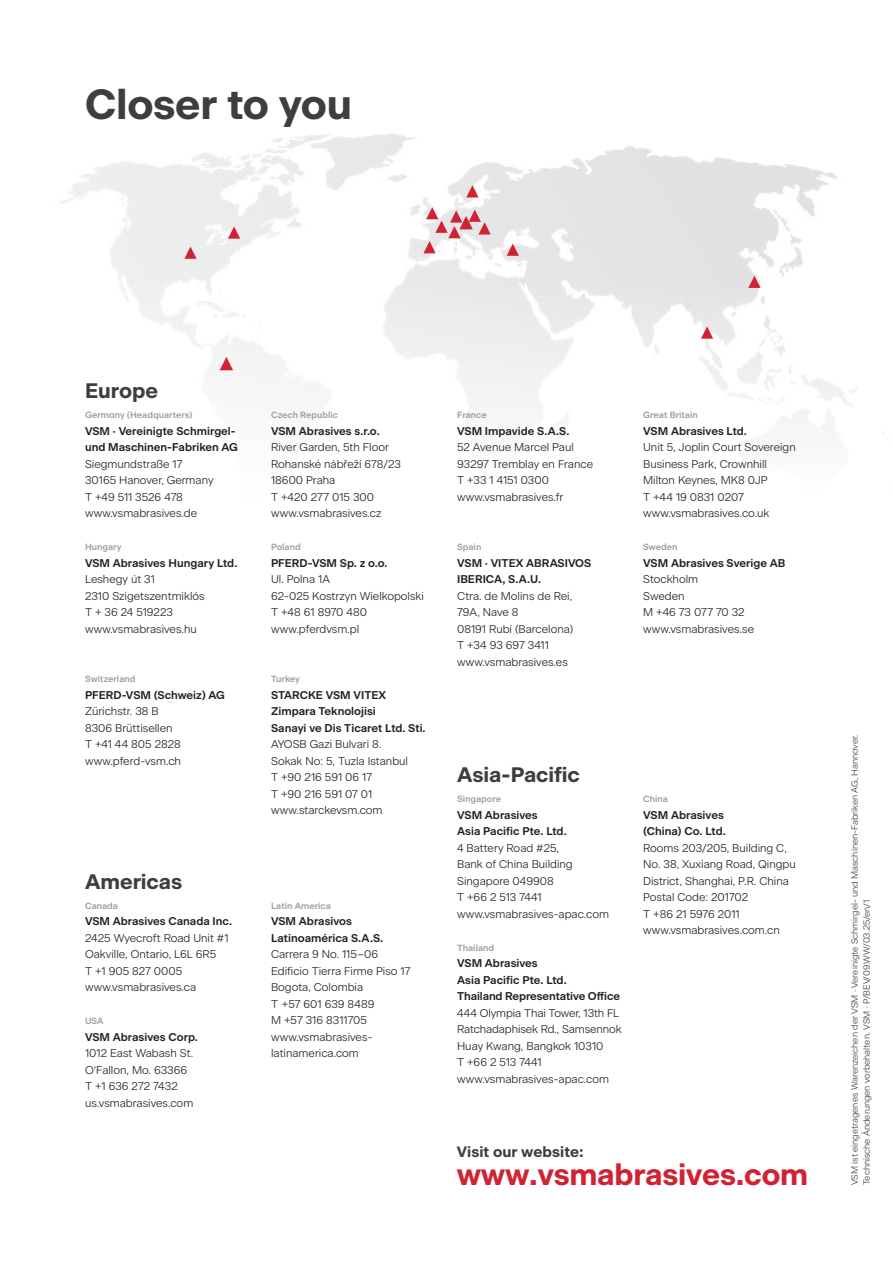
<style>
.page{position:relative;width:893px;height:1263px;background:#fff}
.page>*{position:absolute;margin:0;border:0;box-sizing:border-box;transform-origin:0 0}
.t1{font:700 42px "Beausite Classic";letter-spacing:-.005em;color:#3e3e3f}
.t2{font:700 30px "Beausite Classic";letter-spacing:-.005em;color:#d12233}
.t3{font:700 21px "Beausite Classic";letter-spacing:-.005em;color:#3e3e3f}
.t4{font:700 15px "Beausite Classic";letter-spacing:.005em;color:#3e3e3f}
.t5{font:300 11.25px/16.5px "Beausite Classic";color:#231f20}
.t6{font:600 11.25px/16.5px "Beausite Classic";color:#231f20}
.t7{font:300 9px/12px "Beausite Classic";color:#3e3e3f}
.t8{font:600 9px "Beausite Classic";color:#9d9fa2}
</style>
<div class="page">
<img style="left:60px;top:134px;width:797px;height:304px">
<svg style="left:228px;top:226px;width:12px;height:13px"></svg>
<svg style="left:466px;top:185px;width:12px;height:12px"></svg>
<svg style="left:184px;top:247px;width:13px;height:12px"></svg>
<svg style="left:507px;top:244px;width:12px;height:12px"></svg>
<svg style="left:748px;top:276px;width:13px;height:12px"></svg>
<svg style="left:701px;top:326px;width:12px;height:13px"></svg>
<svg style="left:220px;top:357px;width:13px;height:13px"></svg>
<svg style="left:423px;top:207px;width:68px;height:46px"></svg>
<h1 class="t1" style="left:85px;top:72px;width:269px">Closer to you</h1>
<h3 class="t3" style="left:85px;top:375px;width:75px">Europe</h3>
<p class="t8" style="left:85px;top:408px;width:109px">Germany (Headquarters)</p>
<p class="t6" style="left:85px;top:422px;width:155px">VSM · Vereinigte Schmirgel&shy;und Maschinen-Fabriken AG</p>
<p class="t5" style="left:85px;top:455px;width:130px">Siegmundstraße 17<br>30165 Hanover, Germany<br>T +49 511 3526 478 www.vsmabrasives.de</p>
<p class="t8" style="left:85px;top:540px;width:38px">Hungary</p>
<p class="t6" style="left:85px;top:554px;width:154px">VSM Abrasives Hungary Ltd.</p>
<p class="t5" style="left:85px;top:570px;width:121px">Leshegy út 31<br>2310 Szigetszentmiklós<br>T + 36 24 519223 www.vsmabrasives.hu</p>
<p class="t8" style="left:85px;top:672px;width:52px">Switzerland</p>
<p class="t6" style="left:85px;top:686px;width:142px">PFERD-VSM (Schweiz) AG</p>
<p class="t5" style="left:85px;top:702px;width:97px">Zürichstr. 38 B<br>8306 Brüttisellen<br>T +41 44 805 2828 www.pferd-vsm.ch</p>
<h3 class="t3" style="left:85px;top:865px;width:99px">Americas</h3>
<p class="t8" style="left:85px;top:899px;width:35px">Canada</p>
<p class="t6" style="left:85px;top:912px;width:149px">VSM Abrasives Canada Inc.</p>
<p class="t5" style="left:85px;top:928px;width:145px">2425 Wyecroft Road Unit #1<br>Oakville, Ontario, L6L 6R5<br>T +1 905 827 0005 www.vsmabrasives.ca</p>
<p class="t8" style="left:85px;top:1014px;width:20px">USA</p>
<p class="t6" style="left:85px;top:1028px;width:114px">VSM Abrasives Corp.</p>
<p class="t5" style="left:85px;top:1044px;width:110px">1012 East Wabash St.<br>O‘Fallon, Mo. 63366<br>T +1 636 272 7432 us.vsmabrasives.com</p>
<p class="t8" style="left:271px;top:408px;width:69px">Czech Republic</p>
<p class="t6" style="left:271px;top:422px;width:110px">VSM Abrasives s.r.o.</p>
<p class="t5" style="left:271px;top:438px;width:131px">River Garden, 5th Floor<br>Rohanské nábřeží 678/23<br>18600 Praha<br>T +420 277 015 300 www.vsmabrasives.cz</p>
<p class="t8" style="left:271px;top:540px;width:31px">Poland</p>
<p class="t6" style="left:271px;top:554px;width:118px">PFERD-VSM Sp. z o.o.</p>
<p class="t5" style="left:271px;top:570px;width:154px">Ul. Polna 1A<br>62-025 Kostrzyn Wielkopolski<br>T +48 61 8970 480 www.pferdvsm.pl</p>
<p class="t8" style="left:271px;top:672px;width:30px">Turkey</p>
<p class="t6" style="left:271px;top:686px;width:156px">STARCKE VSM VITEX<br>Zimpara Teknolojisi<br>Sanayi ve Dis Ticaret Ltd. Sti.</p>
<p class="t5" style="left:271px;top:735px;width:138px">AYOSB Gazi Bulvari 8.<br>Sokak No: 5, Tuzla Istanbul<br>T +90 216 591 06 17<br>T +90 216 591 07 01 www.starckevsm.com</p>
<p class="t8" style="left:271px;top:899px;width:61px">Latin America</p>
<p class="t6" style="left:271px;top:912px;width:114px">VSM Abrasivos<br>Latinoamérica S.A.S.</p>
<p class="t5" style="left:271px;top:945px;width:141px">Carrera 9 No. 115 – 06<br>Edificio Tierra Firme Piso 17<br>Bogota, Colombia<br>T +57 601 639 8489<br>M +57 316 8311705 www.vsmabrasives&shy;latinamerica.com</p>
<p class="t8" style="left:457px;top:408px;width:31px">France</p>
<p class="t6" style="left:457px;top:422px;width:114px">VSM Impavide S.A.S.</p>
<p class="t5" style="left:457px;top:438px;width:138px">52 Avenue Marcel Paul<br>93297 Tremblay en France<br>T +33 1 4151 0300 www.vsmabrasives.fr</p>
<p class="t8" style="left:457px;top:540px;width:26px">Spain</p>
<p class="t6" style="left:457px;top:554px;width:136px">VSM · VITEX ABRASIVOS<br>IBERICA, S.A.U.</p>
<p class="t5" style="left:457px;top:587px;width:118px">Ctra. de Molins de Rei,<br>79A, Nave 8<br>08191 Rubí (Barcelona)<br>T +34 93 697 3411 www.vsmabrasives.es</p>
<p class="t8" style="left:643px;top:408px;width:56px">Great Britain</p>
<p class="t6" style="left:643px;top:422px;width:105px">VSM Abrasives Ltd.</p>
<p class="t5" style="left:643px;top:438px;width:154px">Unit 5, Joplin Court Sovereign<br>Business Park, Crownhill<br>Milton Keynes, MK8 0JP<br>T +44 19 0831 0207 www.vsmabrasives.co.uk</p>
<p class="t8" style="left:643px;top:540px;width:36px">Sweden</p>
<p class="t6" style="left:643px;top:554px;width:144px">VSM Abrasives Sverige AB</p>
<p class="t5" style="left:643px;top:570px;width:113px">Stockholm<br>Sweden<br>M +46 73 077 70 32 www.vsmabrasives.se</p>
<h3 class="t3" style="left:457px;top:759px;width:124px">Asia-Pacific</h3>
<p class="t8" style="left:457px;top:792px;width:46px">Singapore</p>
<p class="t6" style="left:457px;top:806px;width:111px">VSM Abrasives<br>Asia Pacific Pte. Ltd.</p>
<p class="t5" style="left:457px;top:839px;width:154px">4 Battery Road #25,<br>Bank of China Building<br>Singapore 049908<br>T +66 2 513 7441 www.vsmabrasives-apac.com</p>
<p class="t8" style="left:457px;top:941px;width:39px">Thailand</p>
<p class="t6" style="left:457px;top:954px;width:165px">VSM Abrasives<br>Asia Pacific Pte. Ltd.<br>Thailand Representative Office</p>
<p class="t5" style="left:457px;top:1004px;width:166px">444 Olympia Thai Tower, 13th FL<br>Ratchadaphisek Rd., Samsennok<br>Huay Kwang, Bangkok 10310<br>T +66 2 513 7441 www.vsmabrasives-apac.com</p>
<p class="t8" style="left:643px;top:792px;width:26px">China</p>
<p class="t6" style="left:643px;top:806px;width:84px">VSM Abrasives (China) Co. Ltd.</p>
<p class="t5" style="left:643px;top:839px;width:154px">Rooms 203/205, Building C,<br>No. 38, Xuxiang Road, Qingpu<br>District, Shanghai, P.R. China<br>Postal Code: 201702<br>T +86 21 5976 2011 www.vsmabrasives.com.cn</p>
<h3 class="t4" style="left:457px;top:1140px;width:128px">Visit our website:</h3>
<h2 class="t2" style="left:457px;top:1152px;width:353px">www.vsmabrasives.com</h2>
<p class="t7" style="left:848px;top:1185px;width:452px;rotate:-90deg">VSM ist eingetragenes Warenzeichen der VSM · Vereinigte Schmirgel- und Maschinen-Fabriken AG, Hannover.<br>Technische Änderungen vorbehalten. VSM · P/BEV/09.WW/03.25/en/1</p>
</div>
